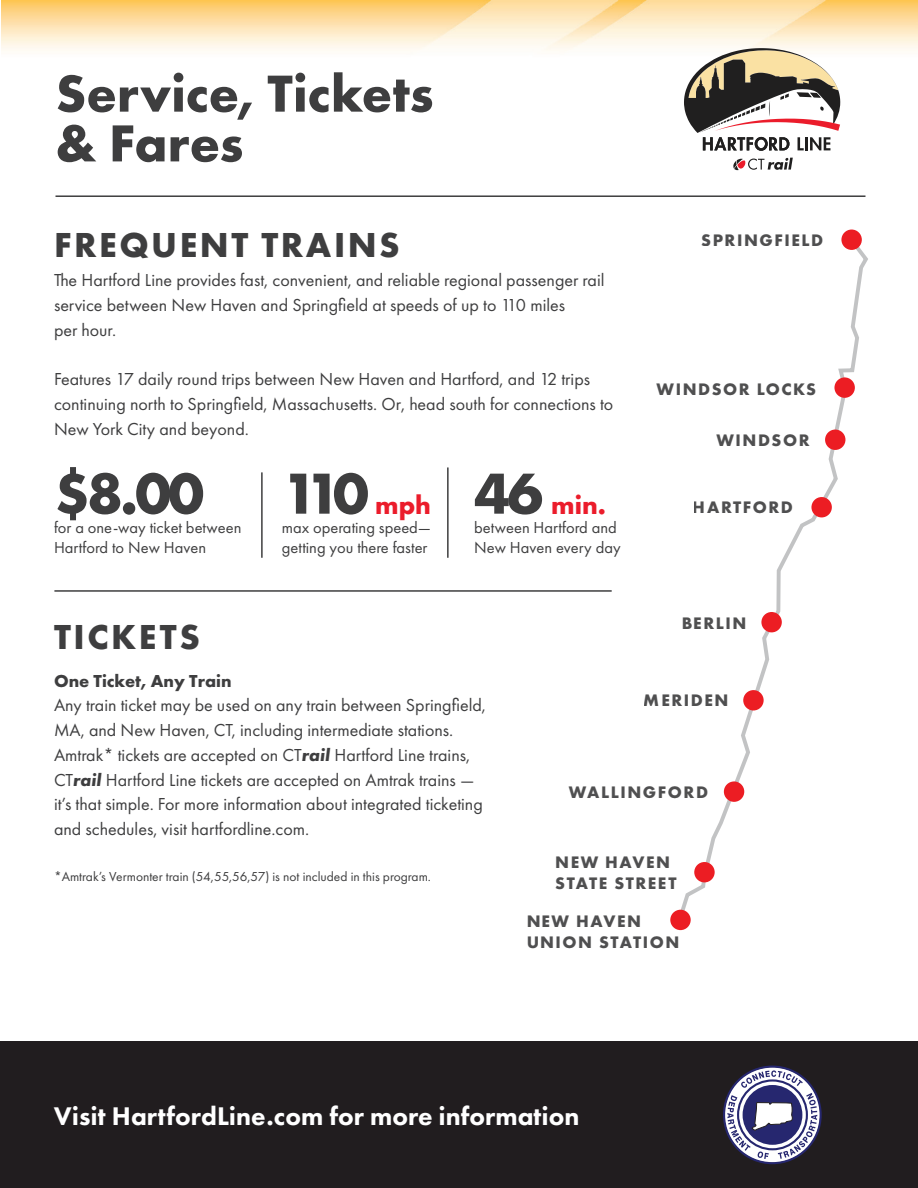
<style>
.page{position:relative;width:918px;height:1188px;background:#fff}
.page>*{position:absolute;margin:0;border:0;box-sizing:border-box;transform-origin:0 0}
.t1{font:700 60px "Futura PT";letter-spacing:-.095em;color:#3e3e3f}
.t2{font:700 54px/49.8px "Futura PT";color:#3e3e3f}
.t3{font:700 36px "Futura PT";letter-spacing:.07em;color:#3e3e3f}
.t4{font:700 27px "Futura PT";color:#eb1c2b}
.t5{font:800 26.55px "Futura PT";color:#fff}
.t6{font:18px/24.8px "Futura PT";color:#3e3e3f}
.t7{font:700 18px "Futura PT";color:#3e3e3f}
.t8{font:700 17.25px/20.9px "Futura PT";letter-spacing:.09em;color:#3e3e3f}
.t9{font:16.5px/19.8px "Futura PT";color:#3e3e3f}
.t10{font:13.5px "Futura PT";color:#3e3e3f}
.s1{font-weight:700;font-style:italic}
</style>
<div class="page">
<svg style="left:678px;top:243px;width:190px;height:672px"></svg>
<div style="left:841px;top:229px;width:21px;height:21px;background:#ec1d23;border-radius:50%"></div>
<div style="left:811px;top:497px;width:21px;height:21px;background:#ec1d23;border-radius:50%"></div>
<div style="left:670px;top:910px;width:21px;height:20px;background:#ec1d23;border-radius:50%"></div>
<div style="left:834px;top:377px;width:21px;height:21px;background:#ec1d23;border-radius:50%"></div>
<div style="left:825px;top:429px;width:21px;height:21px;background:#ec1d23;border-radius:50%"></div>
<div style="left:761px;top:612px;width:21px;height:20px;background:#ec1d23;border-radius:50%"></div>
<div style="left:743px;top:690px;width:21px;height:21px;background:#ec1d23;border-radius:50%"></div>
<div style="left:724px;top:781px;width:20px;height:21px;background:#ec1d23;border-radius:50%"></div>
<div style="left:694px;top:862px;width:21px;height:20px;background:#ec1d23;border-radius:50%"></div>
<hr style="left:261px;top:472px;width:2px;height:86px;background:#3e3e3f">
<hr style="left:447px;top:467px;width:2px;height:91px;background:#3e3e3f">
<hr style="left:54px;top:590px;width:558px;height:2px;background:#3e3e3f">
<div style="left:0;top:1041px;width:918px;height:147px;background:#211d1f"></div>
<svg style="left:724px;top:1067px;width:97px;height:96px"></svg>
<div style="left:723px;top:1066px;width:99px;height:98px;border:2px solid #26276f;border-radius:50%"></div>
<svg style="left:727px;top:1070px;width:90px;height:89px;background:#8787a5"></svg>
<img style="left:2px;top:0;width:916px;height:51px">
<hr style="left:56px;top:195px;width:810px;height:2px;background:#3e3e3f">
<svg style="left:733px;top:158px;width:60px;height:12px"></svg>
<svg style="left:684px;top:48px;width:156px;height:103px"></svg>
<h2 class="t2" style="left:56px;top:67px;width:380px">Service, Tickets &amp; Fares</h2>
<h3 class="t3" style="left:54px;top:222px;width:347px">FREQUENT TRAINS</h3>
<p class="t6" style="left:54px;top:268px;width:552px">The Hartford Line provides fast, convenient, and reliable regional passenger rail service between New Haven and Springfield at speeds of up to 110 miles<br>per hour.</p>
<p class="t6" style="left:54px;top:367px;width:561px">Features 17 daily round trips between New Haven and Hartford, and 12 trips continuing north to Springfield, Massachusetts. Or, head south for connections to<br>New York City and beyond.</p>
<h1 class="t1" style="left:54px;top:455px;width:152px">$8.00</h1>
<p class="t9" style="left:54px;top:518px;width:189px">for a one-way ticket between<br>Hartford to New Haven</p>
<h3 class="t3" style="left:54px;top:614px;width:147px">TICKETS</h3>
<h1 class="t1" style="left:282px;top:455px;width:89px">110</h1>
<h3 class="t4" style="left:375px;top:487px;width:57px">mph</h3>
<p class="t9" style="left:282px;top:518px;width:151px">max operating speed— getting you there faster</p>
<h1 class="t1" style="left:474px;top:455px;width:70px">46</h1>
<h3 class="t4" style="left:551px;top:487px;width:56px">min.</h3>
<p class="t9" style="left:474px;top:518px;width:148px">between Hartford and<br>New Haven every day</p>
<p class="t8" style="left:701px;top:229px;width:123px">SPRINGFIELD</p>
<p class="t8" style="left:657px;top:379px;width:161px">WINDSOR LOCKS</p>
<p class="t8" style="left:716px;top:429px;width:95px">WINDSOR</p>
<p class="t8" style="left:693px;top:497px;width:102px">HARTFORD</p>
<p class="t8" style="left:681px;top:612px;width:67px">BERLIN</p>
<p class="t7" style="left:54px;top:669px;width:179px">One Ticket, Any Train</p>
<p class="t6" style="left:54px;top:693px;width:434px">Any train ticket may be used on any train between Springfield, MA, and New Haven, CT, including intermediate stations.<br>Amtrak* tickets are accepted on CT<span class="s1">rail</span> Hartford Line trains, CT<span class="s1">rail</span> Hartford Line tickets are accepted on Amtrak trains — it’s that simple. For more information about integrated ticketing and schedules, visit hartfordline.com.</p>
<p class="t10" style="left:54px;top:869px;width:379px">*Amtrak’s Vermonter train (54,55,56,57) is not included in this program.</p>
<p class="t8" style="left:644px;top:690px;width:86px">MERIDEN</p>
<p class="t8" style="left:569px;top:782px;width:141px">WALLINGFORD</p>
<p class="t8" style="left:555px;top:852px;width:123px">NEW HAVEN<br>STATE STREET</p>
<p class="t8" style="left:526px;top:911px;width:155px">NEW HAVEN<br>UNION STATION</p>
<h3 class="t5" style="left:54px;top:1099px;width:527px">Visit HartfordLine.com for more information</h3>
</div>
